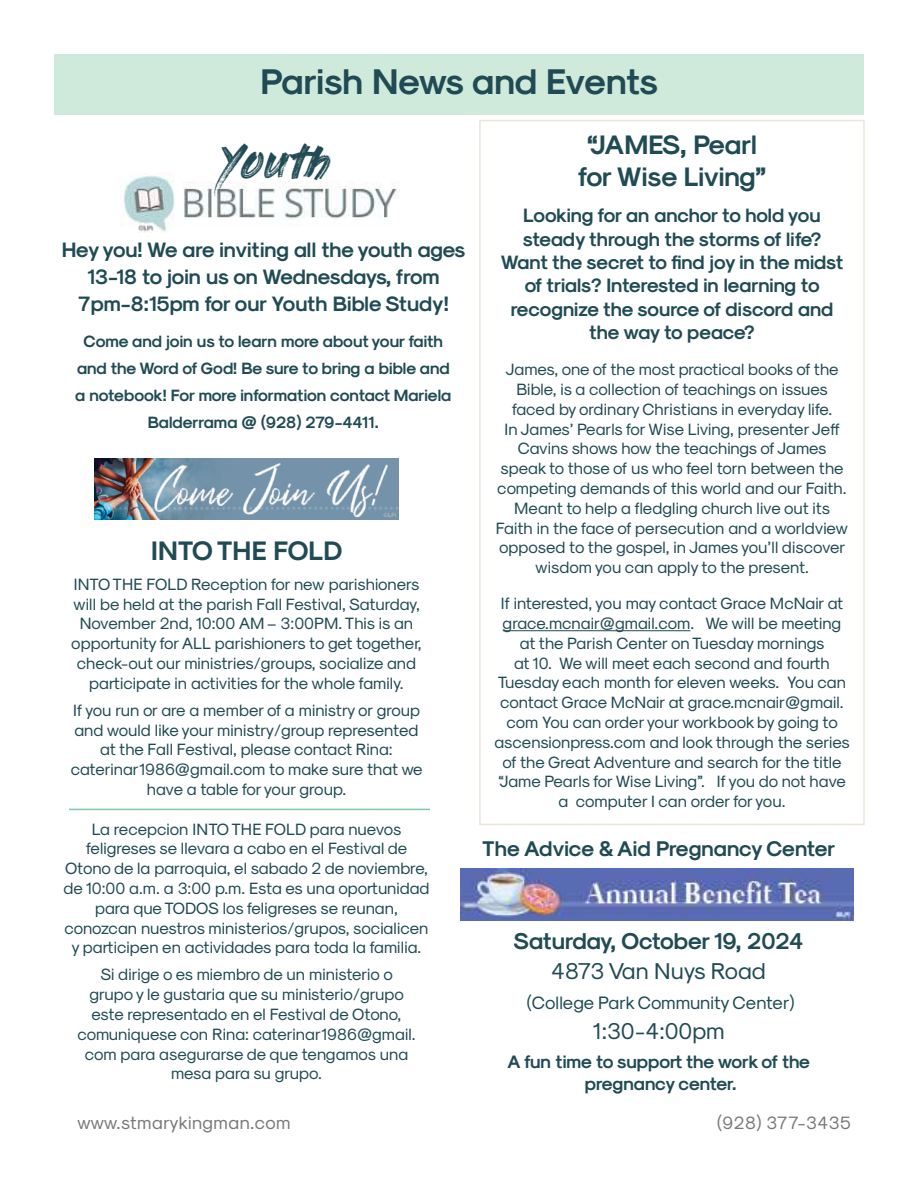
<style>
.page{position:relative;width:918px;height:1188px;background:#fff}
.page>*{position:absolute;margin:0;border:0;box-sizing:border-box;transform-origin:0 0}
.t1{font:47.25px "Painting With Chocolate";color:#204b54}
.t2{font:36px "Sk Modernist Bold";letter-spacing:-.01em;color:#204b54}
.t3{font:27px/32.4px "Sk Modernist Bold";color:#204b54;text-align:center}
.t4{font:23.1px "Sk Modernist Regular";color:#204b54}
.t5{font:23.1px "Sk Modernist Bold";color:#204b54}
.t6{font:21.45px "Sk Modernist Bold";color:#204b54}
.t7{font:21px/27px "Sk Modernist Bold";letter-spacing:-.005em;color:#204b54;text-align:center}
.t8{font:19.5px/23.4px "Sk Modernist Bold";letter-spacing:-.01em;color:#204b54;text-align:center}
.t9{font:18.15px/21.8px "Sk Modernist Bold";letter-spacing:-.005em;color:#204b54;text-align:center}
.t10{font:18.15px "Sk Modernist Regular";color:#204b54}
.t11{font:18px "Sk Modernist Regular";letter-spacing:.025em;color:#76787b}
.t12{font:16.5px/19.8px "Sk Modernist Regular";color:#204b54;text-align:center}
.t13{font:16.5px/27px "Sk Modernist Bold";letter-spacing:-.01em;color:#204b54;text-align:center}
</style>
<div class="page">
<div style="left:54px;top:54px;width:810px;height:60px;background:#cfe9db"></div>
<hr style="left:503px;top:630px;width:187px;height:1px;background:#204b54">
<div style="left:479px;top:120px;width:386px;height:705px;border:2px solid #ece6d7"></div>
<img style="left:461px;top:868px;width:393px;height:53px">
<img style="left:121px;top:175px;width:279px;height:58px">
<img style="left:95px;top:459px;width:303px;height:61px">
<hr style="left:69px;top:809px;width:361px;height:1px;background:#7cc9a5">
<h2 class="t2" style="left:261px;top:60px;width:399px">Parish News and Events</h2>
<h1 class="t1" style="left:220px;top:134px;width:114px">Youth</h1>
<p class="t7" style="left:62px;top:235px;width:405px">Hey you! We are inviting all the youth ages<br>13-18 to join us on Wednesdays, from<br>7pm-8:15pm for our Youth Bible Study!</p>
<p class="t13" style="left:75px;top:327px;width:378px">Come and join us to learn more about your faith and the Word of God! Be sure to bring a bible and a notebook! For more information contact Mariela Balderrama @ (928) 279-4411.</p>
<h3 class="t3" style="left:151px;top:534px;width:193px">INTO THE FOLD</h3>
<p class="t12" style="left:71px;top:574px;width:352px">INTO THE FOLD Reception for new parishioners will be held at the parish Fall Festival, Saturday, November 2nd, 10:00 AM – 3:00PM. This is an opportunity for ALL parishioners to get together, check-out our ministries/groups, socialize and participate in activities for the whole family.</p>
<p class="t12" style="left:71px;top:700px;width:353px">If you run or are a member of a ministry or group and would like your ministry/group represented at the Fall Festival, please contact Rina: caterinar1986@gmail.com to make sure that we have a table for your group.</p>
<p class="t12" style="left:63px;top:819px;width:368px">La recepcion INTO THE FOLD para nuevos feligreses se llevara a cabo en el Festival de Otono de la parroquia, el sabado 2 de noviembre, de 10:00 a.m. a 3:00 p.m. Esta es una oportunidad para que TODOS los feligreses se reunan, conozcan nuestros ministerios/grupos, socialicen y participen en actividades para toda la familia.</p>
<p class="t12" style="left:77px;top:965px;width:340px">Si dirige o es miembro de un ministerio o grupo y le gustaria que su ministerio/grupo este representado en el Festival de Otono, comuniquese con Rina: caterinar1986@gmail. com para asegurarse de que tengamos una mesa para su grupo.</p>
<h3 class="t3" style="left:578px;top:128px;width:190px">“JAMES, Pearl for Wise Living”</h3>
<p class="t8" style="left:501px;top:203px;width:344px">Looking for an anchor to hold you steady through the storms of life?<br>Want the secret to find joy in the midst of trials? Interested in learning to recognize the source of discord and the way to peace?</p>
<p class="t12" style="left:496px;top:359px;width:354px">James, one of the most practical books of the Bible, is a collection of teachings on issues faced by ordinary Christians in everyday life.<br>In James’ Pearls for Wise Living, presenter Jeff Cavins shows how the teachings of James speak to those of us who feel torn between the competing demands of this world and our Faith.<br>Meant to help a fledgling church live out its Faith in the face of persecution and a worldview opposed to the gospel, in James you’ll discover wisdom you can apply to the present.</p>
<p class="t12" style="left:494px;top:593px;width:357px">If interested, you may contact Grace McNair at grace.mcnair@gmail.com. We will be meeting at the Parish Center on Tuesday mornings<br>at 10. We will meet each second and fourth Tuesday each month for eleven weeks. You can contact Grace McNair at grace.mcnair@gmail. com You can order your workbook by going to ascensionpress.com and look through the series of the Great Adventure and search for the title “Jame Pearls for Wise Living”. If you do not have a computer I can order for you.</p>
<h3 class="t6" style="left:482px;top:836px;width:355px">The Advice &amp; Aid Pregnancy Center</h3>
<h3 class="t5" style="left:514px;top:928px;width:291px">Saturday, October 19, 2024</h3>
<h3 class="t4" style="left:551px;top:958px;width:216px">4873 Van Nuys Road</h3>
<p class="t10" style="left:527px;top:992px;width:269px">(College Park Community Center)</p>
<h3 class="t4" style="left:592px;top:1018px;width:134px">1:30-4:00pm</h3>
<p class="t9" style="left:507px;top:1051px;width:304px">A fun time to support the work of the pregnancy center.</p>
<p class="t11" style="left:77px;top:1112px;width:215px">www.stmarykingman.com</p>
<p class="t11" style="left:717px;top:1112px;width:135px">(928) 377-3435</p>
</div>
